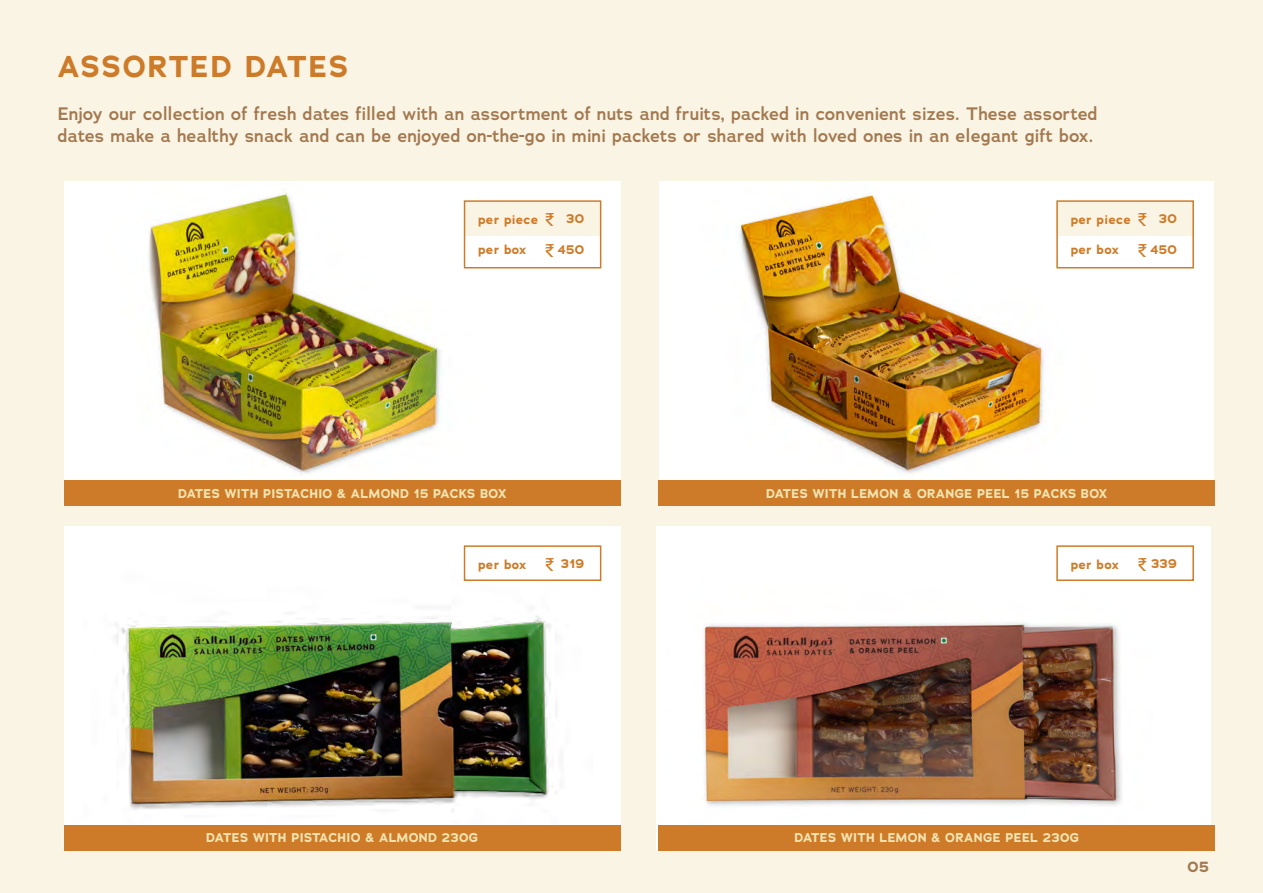
<style>
.page{position:relative;width:1263px;height:893px;background:#faf4e4}
.page>*{position:absolute;margin:0;border:0;box-sizing:border-box;transform-origin:0 0}
.t1{font:700 30px "Adrianna";letter-spacing:.065em;color:#ce7b29}
.t2{font:600 18px/21.6px "Adrianna";letter-spacing:.01em;color:#a27950}
.t3{font:18px/31.5px "Arial";color:#ce7b29}
.t4{font:700 15px "Adrianna";color:#a27950}
.t5{font:700 12.75px "Adrianna";letter-spacing:.025em;color:#f2e4b1}
.t6{font:700 12.75px "Adrianna";letter-spacing:.025em;color:#ce7b29}
.s1{font-family:"Arial";font-weight:400;font-size:18px}
</style>
<div class="page">
<div style="left:64px;top:181px;width:557px;height:324px;background:#fff"></div>
<img style="left:149px;top:183px;width:355px;height:291px">
<div style="left:64px;top:526px;width:557px;height:324px;background:#fff"></div>
<img style="left:115px;top:545px;width:441px;height:267px">
<div style="left:659px;top:181px;width:555px;height:324px;background:#fff"></div>
<img style="left:739px;top:193px;width:365px;height:280px">
<div style="left:64px;top:480px;width:557px;height:26px;background:#ce7b29"></div>
<div style="left:658px;top:480px;width:557px;height:25px;background:#ce7b29"></div>
<div style="left:464px;top:202px;width:136px;height:34px;background:#faf4e4"></div>
<div style="left:464px;top:200px;width:137px;height:68px;border:2px solid #ce7b29"></div>
<div style="left:464px;top:545px;width:137px;height:36px;border:2px solid #ce7b29"></div>
<div style="left:1056px;top:202px;width:137px;height:34px;background:#faf4e4"></div>
<div style="left:1056px;top:200px;width:138px;height:68px;border:2px solid #ce7b29"></div>
<div style="left:657px;top:526px;width:554px;height:324px;background:#fff"></div>
<img style="left:703px;top:622px;width:419px;height:184px">
<div style="left:1056px;top:545px;width:138px;height:36px;border:2px solid #ce7b29"></div>
<div style="left:64px;top:825px;width:557px;height:25px;background:#ce7b29"></div>
<div style="left:658px;top:825px;width:557px;height:25px;background:#ce7b29"></div>
<h1 class="t1" style="left:58px;top:46px;width:292px">ASSORTED DATES</h1>
<p class="t2" style="left:58px;top:103px;width:1041px">Enjoy our collection of fresh dates filled with an assortment of nuts and fruits, packed in convenient sizes. These assorted dates make a healthy snack and can be enjoyed on-the-go in mini packets or shared with loved ones in an elegant gift box.</p>
<p class="t3" style="left:545px;top:204px;width:12px">₹ ₹</p>
<p class="t6" style="left:566px;top:210px;width:20px">30</p>
<p class="t6" style="left:557px;top:241px;width:28px">450</p>
<p class="t6" style="left:478px;top:211px;width:61px">per piece</p>
<p class="t6" style="left:478px;top:241px;width:50px">per box</p>
<p class="t3" style="left:1137px;top:204px;width:12px">₹ ₹</p>
<p class="t6" style="left:1159px;top:210px;width:20px">30</p>
<p class="t6" style="left:1150px;top:241px;width:28px">450</p>
<p class="t6" style="left:1071px;top:211px;width:61px">per piece</p>
<p class="t6" style="left:1071px;top:241px;width:50px">per box</p>
<p class="t5" style="left:178px;top:485px;width:330px">DATES WITH PISTACHIO &amp; ALMOND 15 PACKS BOX</p>
<p class="t5" style="left:766px;top:485px;width:343px">DATES WITH LEMON &amp; ORANGE PEEL 15 PACKS BOX</p>
<p class="t6" style="left:478px;top:556px;width:108px">per box <span class="s1">₹</span> 319</p>
<p class="t6" style="left:1071px;top:556px;width:108px">per box <span class="s1">₹</span> 339</p>
<p class="t5" style="left:206px;top:829px;width:274px">DATES WITH PISTACHIO &amp; ALMOND 230G</p>
<p class="t5" style="left:794px;top:829px;width:286px">DATES WITH LEMON &amp; ORANGE PEEL 230G</p>
<p class="t4" style="left:1187px;top:856px;width:23px">05</p>
</div>
